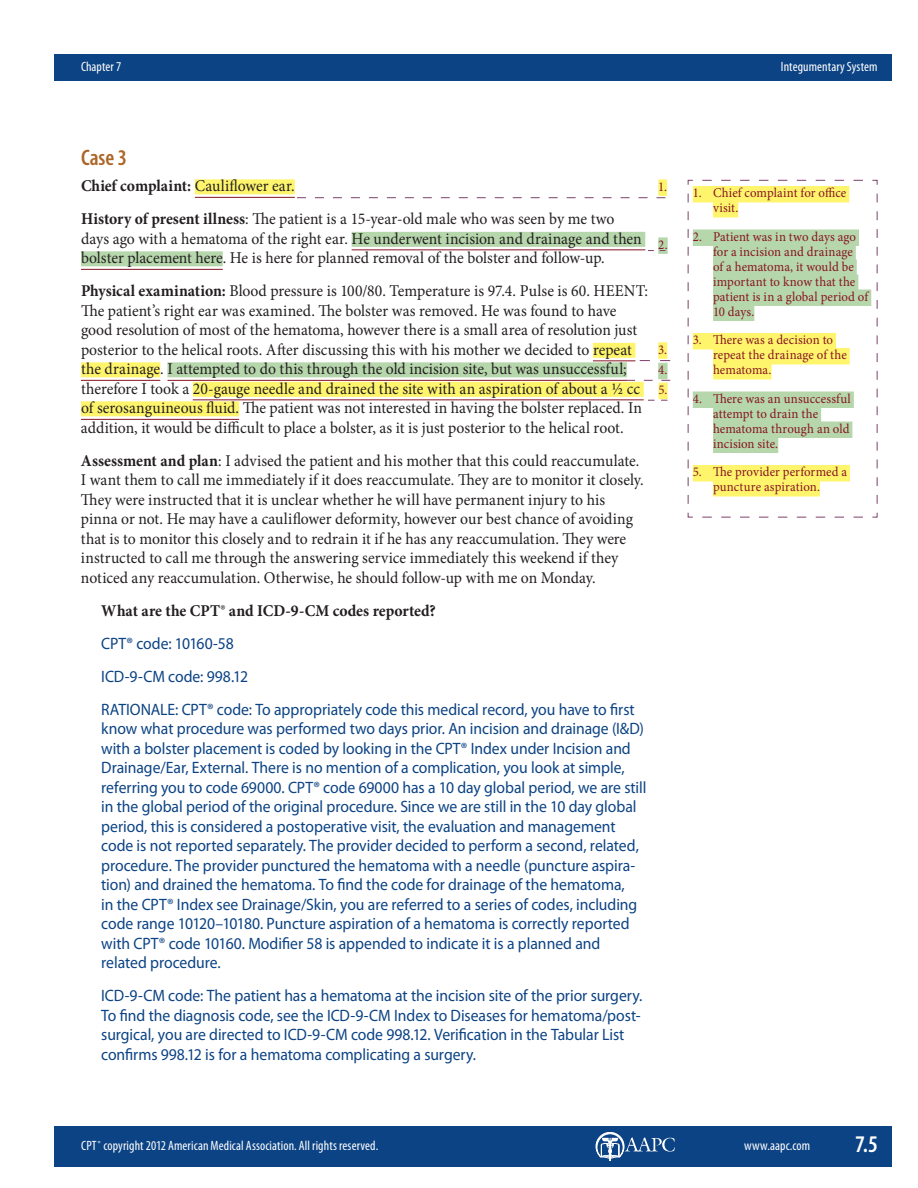
<style>
.page{position:relative;width:918px;height:1188px;background:#fff}
.page>*{position:absolute;margin:0;border:0;box-sizing:border-box;transform-origin:0 0}
.t1{font:600 condensed 24px "Myriad Pro";color:#fff}
.t2{font:600 condensed 22.5px "Myriad Pro";color:#ac6628}
.t3{font:16.5px/19.5px "Minion Pro";color:#231f20;scale:.95 1}
.t4{font:16.5px/19.5px "Myriad Pro";letter-spacing:-.005em;color:#0c4384;scale:.95 1}
.t5{font:700 16.5px "Minion Pro";color:#231f20;scale:.95 1}
.t6{font:13.5px/15px "Minion Pro";letter-spacing:.005em;color:#871622;scale:.95 1}
.t7{font:condensed 13.5px "Myriad Pro";letter-spacing:.01em;color:#fff}
.s1{font-weight:700}
</style>
<div class="page">
<div style="left:54px;top:1126px;width:837px;height:40px;background:#0c4384"></div>
<div style="left:54px;top:54px;width:837px;height:27px;background:#0c4384"></div>
<svg style="left:596px;top:1132px;width:79px;height:29px"></svg>
<div style="left:195px;top:179px;width:100px;height:15px;background:#fff56d"></div>
<div style="left:352px;top:232px;width:293px;height:15px;background:#b6d6ac"></div>
<div style="left:81px;top:251px;width:142px;height:15px;background:#b6d6ac"></div>
<div style="left:593px;top:343px;width:42px;height:15px;background:#fff56d"></div>
<div style="left:81px;top:362px;width:79px;height:15px;background:#fff56d"></div>
<div style="left:167px;top:362px;width:460px;height:15px;background:#b6d6ac"></div>
<div style="left:193px;top:382px;width:451px;height:15px;background:#fff56d"></div>
<div style="left:81px;top:401px;width:158px;height:15px;background:#fff56d"></div>
<hr style="left:195px;top:197px;width:100px;height:1px;background:#871622">
<hr style="left:352px;top:249px;width:293px;height:1px;background:#871622">
<hr style="left:81px;top:269px;width:142px;height:1px;background:#871622">
<hr style="left:593px;top:360px;width:42px;height:1px;background:#871622">
<hr style="left:81px;top:380px;width:79px;height:1px;background:#871622">
<hr style="left:167px;top:380px;width:460px;height:1px;background:#871622">
<hr style="left:193px;top:399px;width:451px;height:1px;background:#871622">
<hr style="left:81px;top:419px;width:158px;height:1px;background:#871622">
<div style="left:693px;top:186px;width:156px;height:16px;background:#fff56d"></div>
<div style="left:713px;top:201px;width:25px;height:16px;background:#fff56d"></div>
<div style="left:693px;top:229px;width:166px;height:17px;background:#b6d6ac"></div>
<div style="left:713px;top:244px;width:143px;height:17px;background:#b6d6ac"></div>
<div style="left:713px;top:259px;width:144px;height:17px;background:#b6d6ac"></div>
<div style="left:713px;top:274px;width:145px;height:17px;background:#b6d6ac"></div>
<div style="left:713px;top:289px;width:158px;height:17px;background:#b6d6ac"></div>
<div style="left:713px;top:304px;width:41px;height:17px;background:#b6d6ac"></div>
<div style="left:693px;top:333px;width:143px;height:16px;background:#fff56d"></div>
<div style="left:713px;top:348px;width:137px;height:16px;background:#fff56d"></div>
<div style="left:713px;top:363px;width:59px;height:16px;background:#fff56d"></div>
<div style="left:693px;top:391px;width:161px;height:17px;background:#b6d6ac"></div>
<div style="left:713px;top:406px;width:108px;height:17px;background:#b6d6ac"></div>
<div style="left:713px;top:421px;width:139px;height:17px;background:#b6d6ac"></div>
<div style="left:713px;top:436px;width:65px;height:17px;background:#b6d6ac"></div>
<div style="left:693px;top:465px;width:157px;height:16px;background:#fff56d"></div>
<div style="left:713px;top:480px;width:107px;height:16px;background:#fff56d"></div>
<svg style="left:687px;top:194px;width:7px;height:324px"></svg>
<svg style="left:702px;top:512px;width:176px;height:6px"></svg>
<svg style="left:872px;top:180px;width:6px;height:324px"></svg>
<svg style="left:687px;top:180px;width:176px;height:5px"></svg>
<div style="left:658px;top:179px;width:9px;height:17px;background:#fff56d"></div>
<div style="left:658px;top:363px;width:10px;height:16px;background:#b6d6ac"></div>
<div style="left:658px;top:237px;width:10px;height:17px;background:#b6d6ac"></div>
<div style="left:658px;top:342px;width:9px;height:17px;background:#fff56d"></div>
<svg style="left:297px;top:197px;width:368px;height:1px"></svg>
<svg style="left:648px;top:250px;width:17px;height:1px"></svg>
<svg style="left:626px;top:380px;width:44px;height:1px"></svg>
<svg style="left:640px;top:360px;width:30px;height:1px"></svg>
<div style="left:659px;top:383px;width:9px;height:16px;background:#fff56d"></div>
<svg style="left:648px;top:400px;width:20px;height:1px"></svg>
<p class="t7" style="left:81px;top:62px;width:42px">Chapter 7</p>
<p class="t7" style="left:781px;top:62px;width:98px">Integumentary System</p>
<h2 class="t2" style="left:81px;top:144px;width:48px">Case 3</h2>
<p class="t3" style="left:81px;top:171px;width:563px;line-height:33px"><span class="s1">Chief complaint:</span> Cauliflower ear.<br><span class="s1">History of present illness</span>: The patient is a 15-year-old male who was seen by me two</p>
<p class="t3" style="left:81px;top:230px;width:592px">days ago with a hematoma of the right ear. He underwent incision and drainage and then bolster placement here. He is here for planned removal of the bolster and follow-up.</p>
<p class="t3" style="left:81px;top:283px;width:598px"><span class="s1">Physical examination:</span> Blood pressure is 100/80. Temperature is 97.4. Pulse is 60. HEENT:<br>The patient’s right ear was examined. The bolster was removed. He was found to have good resolution of most of the hematoma, however there is a small area of resolution just posterior to the helical roots. After discussing this with his mother we decided to repeat the drainage. I attempted to do this through the old incision site, but was unsuccessful; therefore I took a 20-gauge needle and drained the site with an aspiration of about a ½ cc of serosanguineous fluid. The patient was not interested in having the bolster replaced. In addition, it would be difficult to place a bolster, as it is just posterior to the helical root.</p>
<p class="t3" style="left:81px;top:452px;width:594px"><span class="s1">Assessment and plan</span>: I advised the patient and his mother that this could reaccumulate.<br>I want them to call me immediately if it does reaccumulate. They are to monitor it closely.<br>They were instructed that it is unclear whether he will have permanent injury to his pinna or not. He may have a cauliflower deformity, however our best chance of avoiding that is to monitor this closely and to redrain it if he has any reaccumulation. They were instructed to call me through the answering service immediately this weekend if they noticed any reaccumulation. Otherwise, he should follow-up with me on Monday.</p>
<p class="t5" style="left:101px;top:604px;width:354px">What are the CPT® and ICD-9-CM codes reported?</p>
<p class="t4" style="left:101px;top:628px;width:563px;line-height:33px">CPT® code: 10160-58<br>ICD-9-CM code: 998.12<br>RATIONALE: CPT® code: To appropriately code this medical record, you have to first</p>
<p class="t4" style="left:101px;top:720px;width:575px">know what procedure was performed two days prior. An incision and drainage (I&amp;D) with a bolster placement is coded by looking in the CPT® Index under Incision and Drainage/Ear, External. There is no mention of a complication, you look at simple, referring you to code 69000. CPT® code 69000 has a 10 day global period, we are still in the global period of the original procedure. Since we are still in the 10 day global period, this is considered a postoperative visit, the evaluation and management code is not reported separately. The provider decided to perform a second, related, procedure. The provider punctured the hematoma with a needle (puncture aspira&shy;tion) and drained the hematoma. To find the code for drainage of the hematoma,<br>in the CPT® Index see Drainage/Skin, you are referred to a series of codes, including code range 10120–10180. Puncture aspiration of a hematoma is correctly reported with CPT® code 10160. Modifier 58 is appended to indicate it is a planned and related procedure.</p>
<p class="t4" style="left:101px;top:987px;width:571px">ICD-9-CM code: The patient has a hematoma at the incision site of the prior surgery.<br>To find the diagnosis code, see the ICD-9-CM Index to Diseases for hematoma/post&shy;surgical, you are directed to ICD-9-CM code 998.12. Verification in the Tabular List confirms 998.12 is for a hematoma complicating a surgery.</p>
<p class="t6" style="left:658px;top:180px;width:11px">1.</p>
<p class="t6" style="left:658px;top:238px;width:11px">2.</p>
<p class="t6" style="left:658px;top:343px;width:11px">3.</p>
<p class="t6" style="left:659px;top:383px;width:11px">5.</p>
<p class="t6" style="left:658px;top:363px;width:11px">4.</p>
<p class="t6" style="left:713px;top:187px;width:142px;text-indent:-20px">1. Chief complaint for office visit.</p>
<p class="t6" style="left:713px;top:230px;width:165px;text-indent:-20px">2. Patient was in two days ago for a incision and drainage<br>of a hematoma, it would be important to know that the patient is in a global period of<br>10 days.</p>
<p class="t6" style="left:713px;top:334px;width:142px;text-indent:-20px">3. There was a decision to repeat the drainage of the hematoma.</p>
<p class="t6" style="left:713px;top:392px;width:147px;text-indent:-20px">4. There was an unsuccessful attempt to drain the hematoma through an old incision site.</p>
<p class="t6" style="left:693px;top:466px;width:164px;text-align:center">5. The provider performed a puncture aspiration.</p>
<p class="t7" style="left:81px;top:1141px;width:298px">CPT<sup>®</sup> copyright 2012 American Medical Association. All rights reserved.</p>
<p class="t7" style="left:744px;top:1141px;width:68px">www.aapc.com</p>
<h1 class="t1" style="left:855px;top:1130px;width:24px">7.5</h1>
</div>
